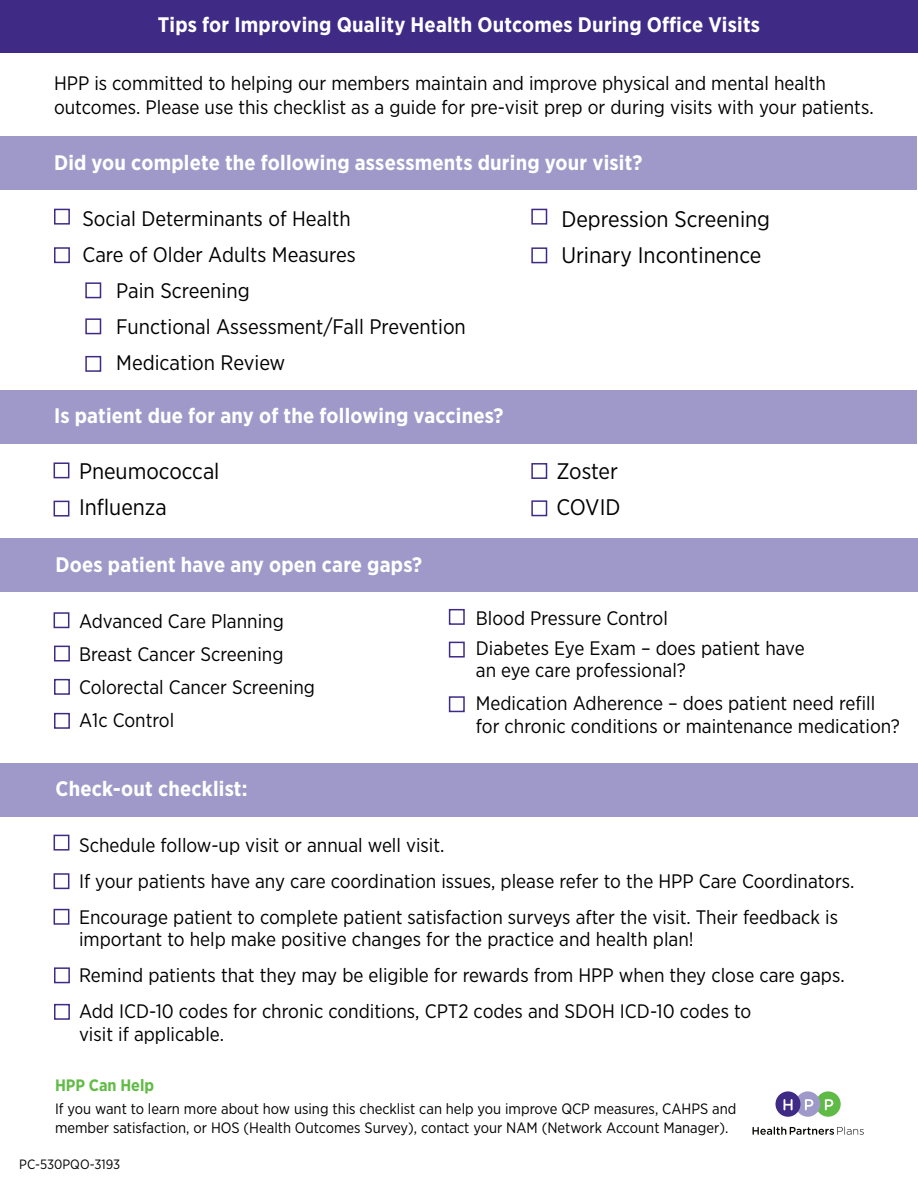
<style>
.page{position:relative;width:918px;height:1188px;background:#fff}
.page>*{position:absolute;margin:0;border:0;box-sizing:border-box;transform-origin:0 0}
.t1{font:22.5px "Gotham Narrow";color:#000}
.t2{font:700 21px "Gotham Narrow";letter-spacing:.01em;color:#fff}
.t3{font:21px "Gotham Narrow";color:#000}
.t4{font:19.5px/22.5px "Gotham Narrow";color:#000}
.t5{font:700 16.5px "Gotham Narrow";color:#62bb47}
.t6{font:15px/19.5px "Gotham Narrow";color:#000}
.t7{font:13.5px "Gotham Narrow";color:#000}
</style>
<div class="page">
<div style="left:0;top:0;width:918px;height:53px;background:#3f2a86"></div>
<div style="left:0;top:136px;width:916px;height:54px;background:#9f99ca"></div>
<div style="left:0;top:390px;width:916px;height:54px;background:#9f99ca"></div>
<div style="left:0;top:538px;width:918px;height:54px;background:#9f99ca"></div>
<div style="left:0;top:763px;width:918px;height:54px;background:#9f99ca"></div>
<div style="left:54px;top:209px;width:16px;height:16px;border:2px solid #3f2a86"></div>
<div style="left:54px;top:247px;width:16px;height:16px;border:2px solid #3f2a86"></div>
<div style="left:85px;top:282px;width:16px;height:16px;border:2px solid #3f2a86"></div>
<div style="left:85px;top:318px;width:16px;height:16px;border:2px solid #3f2a86"></div>
<div style="left:85px;top:356px;width:16px;height:16px;border:2px solid #3f2a86"></div>
<div style="left:531px;top:209px;width:16px;height:16px;border:2px solid #3f2a86"></div>
<div style="left:531px;top:247px;width:16px;height:16px;border:2px solid #3f2a86"></div>
<div style="left:54px;top:462px;width:15px;height:16px;border:2px solid #3f2a86"></div>
<div style="left:54px;top:501px;width:15px;height:16px;border:2px solid #3f2a86"></div>
<div style="left:531px;top:463px;width:16px;height:16px;border:2px solid #3f2a86"></div>
<div style="left:531px;top:500px;width:16px;height:16px;border:2px solid #3f2a86"></div>
<div style="left:54px;top:612px;width:15px;height:16px;border:2px solid #3f2a86"></div>
<div style="left:54px;top:646px;width:16px;height:16px;border:2px solid #3f2a86"></div>
<div style="left:54px;top:679px;width:16px;height:16px;border:2px solid #3f2a86"></div>
<div style="left:54px;top:713px;width:16px;height:16px;border:2px solid #3f2a86"></div>
<div style="left:449px;top:609px;width:16px;height:16px;border:2px solid #3f2a86"></div>
<div style="left:449px;top:642px;width:16px;height:16px;border:2px solid #3f2a86"></div>
<div style="left:449px;top:696px;width:16px;height:16px;border:2px solid #3f2a86"></div>
<div style="left:54px;top:835px;width:15px;height:16px;border:2px solid #3f2a86"></div>
<div style="left:54px;top:873px;width:15px;height:16px;border:2px solid #3f2a86"></div>
<div style="left:54px;top:909px;width:15px;height:16px;border:2px solid #3f2a86"></div>
<div style="left:54px;top:967px;width:16px;height:16px;border:2px solid #3f2a86"></div>
<div style="left:54px;top:1004px;width:16px;height:16px;border:2px solid #3f2a86"></div>
<svg style="left:753px;top:1127px;width:111px;height:8px"></svg>
<svg style="left:775px;top:1091px;width:66px;height:26px"></svg>
<p class="t2" style="left:158px;top:12px;width:604px">Tips for Improving Quality Health Outcomes During Office Visits</p>
<p class="t4" style="left:54px;top:71px;width:821px;line-height:23.4px">HPP is committed to helping our members maintain and improve physical and mental health outcomes. Please use this checklist as a guide for pre-visit prep or during visits with your patients.</p>
<p class="t2" style="left:54px;top:149px;width:590px">Did you complete the following assessments during your visit?</p>
<p class="t3" style="left:82px;top:206px;width:270px">Social Determinants of Health</p>
<p class="t3" style="left:82px;top:242px;width:275px">Care of Older Adults Measures</p>
<p class="t3" style="left:116px;top:278px;width:135px">Pain Screening</p>
<p class="t3" style="left:116px;top:314px;width:351px">Functional Assessment/Fall Prevention</p>
<p class="t3" style="left:116px;top:350px;width:171px">Medication Review</p>
<p class="t2" style="left:54px;top:402px;width:451px">Is patient due for any of the following vaccines?</p>
<p class="t1" style="left:79px;top:457px;width:142px">Pneumococcal</p>
<p class="t1" style="left:79px;top:493px;width:89px">Influenza</p>
<p class="t2" style="left:56px;top:551px;width:368px">Does patient have any open care gaps?</p>
<p class="t1" style="left:561px;top:205px;width:210px">Depression Screening</p>
<p class="t1" style="left:561px;top:241px;width:201px">Urinary Incontinence</p>
<p class="t1" style="left:557px;top:457px;width:63px">Zoster</p>
<p class="t1" style="left:557px;top:493px;width:65px">COVID</p>
<p class="t4" style="left:79px;top:609px;width:206px">Advanced Care Planning</p>
<p class="t4" style="left:79px;top:642px;width:206px">Breast Cancer Screening</p>
<p class="t4" style="left:79px;top:675px;width:237px">Colorectal Cancer Screening</p>
<p class="t4" style="left:79px;top:708px;width:97px">A1c Control</p>
<p class="t2" style="left:56px;top:775px;width:194px">Check-out checklist:</p>
<p class="t4" style="left:476px;top:606px;width:194px">Blood Pressure Control</p>
<p class="t4" style="left:476px;top:636px;width:330px">Diabetes Eye Exam – does patient have an eye care professional?</p>
<p class="t4" style="left:476px;top:692px;width:426px">Medication Adherence – does patient need refill for chronic conditions or maintenance medication?</p>
<p class="t4" style="left:79px;top:833px;width:367px">Schedule follow-up visit or annual well visit.</p>
<p class="t4" style="left:79px;top:869px;width:777px">If your patients have any care coordination issues, please refer to the HPP Care Coordinators.</p>
<p class="t4" style="left:79px;top:905px;width:761px">Encourage patient to complete patient satisfaction surveys after the visit. Their feedback is important to help make positive changes for the practice and health plan!</p>
<p class="t4" style="left:79px;top:964px;width:767px">Remind patients that they may be eligible for rewards from HPP when they close care gaps.</p>
<p class="t4" style="left:79px;top:1000px;width:674px">Add ICD-10 codes for chronic conditions, CPT2 codes and SDOH ICD-10 codes to visit if applicable.</p>
<p class="t5" style="left:55px;top:1075px;width:101px">HPP Can Help</p>
<p class="t6" style="left:55px;top:1098px;width:683px">If you want to learn more about how using this checklist can help you improve QCP measures, CAHPS and member satisfaction, or HOS (Health Outcomes Survey), contact your NAM (Network Account Manager).</p>
<p class="t7" style="left:19px;top:1156px;width:102px">PC-530PQO-3193</p>
</div>
